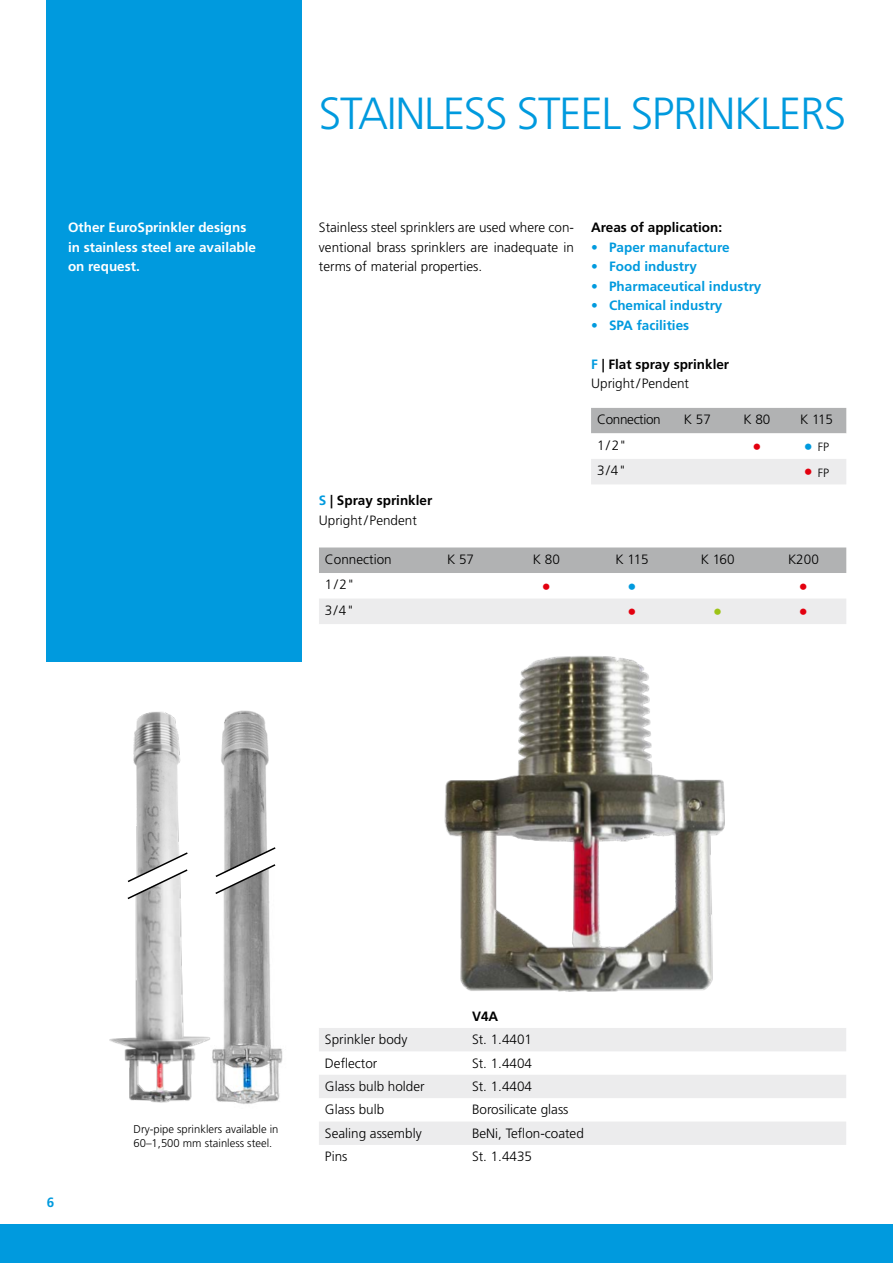
<style>
.page{position:relative;width:893px;height:1263px;background:#fff}
.page>*{position:absolute;margin:0;border:0;box-sizing:border-box;transform-origin:0 0}
.Titel{font:300 45px "Frutiger LT Std";letter-spacing:-.03em;color:#009ade}
.Grundtext_Tabelle{font:300 18px "Frutiger LT Std";color:#e3000f}
.Grundtext_Tabelle-2{font:300 18px "Frutiger LT Std";color:#009ade}
.Grundtext_Tabelle-3{font:300 18px "Frutiger LT Std";color:#9dc417}
.Grundtext_Tabelle-4{font:300 13.5px "Frutiger LT Std";color:#000}
.Grundtext{font:300 13.5px/19.5px "Frutiger LT Std";color:#000;text-align:justify}
.Lead{font:700 13.5px "Frutiger LT Std";color:#009ade}
.Lead-2{font:700 13.5px/19.5px "Frutiger LT Std";color:#fff}
.Grundtext-2{font:700 13.5px "Frutiger LT Std";color:#000}
.Grundtext_Tabelle-5{font:300 13.5px "Frutiger LT Std";letter-spacing:-.025em;color:#000}
.Grundtext_Tabelle-6{font:700 13.5px "Frutiger LT Std";color:#000}
.Grundtext_Tabelle-7{font:300 12px "Frutiger LT Std";color:#000}
.Legende{font:300 11.25px/13.5px "Frutiger LT Std";color:#000}
.s1{color:#009ade}
.s2{font-size:18px;color:#009ade}
.s3{font-size:18px;color:#e3000f}
</style>
<div class="page">
<div style="left:47px;top:0;width:255px;height:662px;background:#009ade"></div>
<div style="left:0;top:1225px;width:893px;height:38px;background:#009ade"></div>
<svg style="left:319px;top:1028px;width:527px;height:117px;fill:#ececed"></svg>
<img style="left:444px;top:656px;width:281px;height:336px">
<svg style="left:319px;top:547px;width:527px;height:77px"></svg>
<svg style="left:591px;top:408px;width:255px;height:76px"></svg>
<img style="left:212px;top:895px;width:71px;height:209px">
<img style="left:221px;top:710px;width:48px;height:136px">
<svg style="left:215px;top:846px;width:61px;height:49px"></svg>
<img style="left:109px;top:900px;width:101px;height:203px">
<img style="left:133px;top:711px;width:48px;height:140px">
<svg style="left:127px;top:851px;width:61px;height:49px"></svg>
<p class="Lead-2" style="left:68px;top:218px;width:190px">Other EuroSprinkler designs in stainless steel are available on request.</p>
<p class="Titel" style="left:319px;top:88px;width:529px">STAINLESS STEEL SPRINKLERS</p>
<p class="Grundtext" style="left:319px;top:218px;width:257px">Stainless steel sprinklers are used where con&shy;ventional brass sprinklers are inadequate in terms of material properties.</p>
<p class="Grundtext-2" style="left:591px;top:220px;width:133px">Areas of application:</p>
<p class="Lead" style="left:591px;top:239px;width:140px">• Paper manufacture</p>
<p class="Lead" style="left:591px;top:259px;width:107px">• Food industry</p>
<p class="Lead" style="left:591px;top:278px;width:172px">• Pharmaceutical industry</p>
<p class="Lead" style="left:591px;top:298px;width:133px">• Chemical industry</p>
<p class="Lead" style="left:591px;top:317px;width:100px">• SPA facilities</p>
<p class="Grundtext-2" style="left:591px;top:356px;width:140px"><span class="s1">F</span> | Flat spray sprinkler</p>
<p class="Grundtext" style="left:591px;top:374px;width:99px">Upright/Pendent</p>
<p class="Grundtext_Tabelle-5" style="left:597px;top:412px;width:65px">Connection</p>
<p class="Grundtext_Tabelle-4" style="left:684px;top:412px;width:29px">K 57</p>
<p class="Grundtext_Tabelle-4" style="left:743px;top:412px;width:29px">K 80</p>
<p class="Grundtext_Tabelle-4" style="left:800px;top:412px;width:34px">K 115</p>
<p class="Grundtext_Tabelle-4" style="left:597px;top:437px;width:31px">1/2"</p>
<p class="Grundtext_Tabelle" style="left:752px;top:436px;width:10px">•</p>
<p class="Grundtext_Tabelle-7" style="left:804px;top:440px;width:27px"><span class="s2">•</span> FP</p>
<p class="Grundtext_Tabelle-4" style="left:597px;top:463px;width:31px">3/4"</p>
<p class="Grundtext_Tabelle-7" style="left:804px;top:466px;width:27px"><span class="s3">•</span> FP</p>
<p class="Grundtext-2" style="left:319px;top:493px;width:115px"><span class="s1">S</span> | Spray sprinkler</p>
<p class="Grundtext" style="left:319px;top:510px;width:99px">Upright/Pendent</p>
<p class="Grundtext_Tabelle-4" style="left:325px;top:551px;width:68px">Connection</p>
<p class="Grundtext_Tabelle-4" style="left:447px;top:551px;width:29px">K 57</p>
<p class="Grundtext_Tabelle-4" style="left:533px;top:551px;width:29px">K 80</p>
<p class="Grundtext_Tabelle-4" style="left:616px;top:551px;width:34px">K 115</p>
<p class="Grundtext_Tabelle-4" style="left:701px;top:551px;width:35px">K 160</p>
<p class="Grundtext_Tabelle-4" style="left:788px;top:551px;width:32px">K200</p>
<p class="Grundtext_Tabelle-4" style="left:325px;top:577px;width:31px">1/2"</p>
<p class="Grundtext_Tabelle" style="left:542px;top:576px;width:10px">•</p>
<p class="Grundtext_Tabelle-2" style="left:627px;top:576px;width:10px">•</p>
<p class="Grundtext_Tabelle" style="left:799px;top:576px;width:10px">•</p>
<p class="Grundtext_Tabelle-4" style="left:325px;top:602px;width:31px">3/4"</p>
<p class="Grundtext_Tabelle" style="left:627px;top:602px;width:10px">•</p>
<p class="Grundtext_Tabelle-3" style="left:713px;top:602px;width:10px">•</p>
<p class="Grundtext_Tabelle" style="left:799px;top:602px;width:10px">•</p>
<p class="Lead" style="left:47px;top:1195px;width:9px">6</p>
<p class="Legende" style="left:134px;top:1123px;width:147px">Dry-pipe sprinklers available in<br>60–1,500 mm stainless steel.</p>
<p class="Grundtext_Tabelle-6" style="left:472px;top:1008px;width:28px">V4A</p>
<p class="Grundtext_Tabelle-4" style="left:325px;top:1032px;width:84px">Sprinkler body</p>
<p class="Grundtext_Tabelle-4" style="left:472px;top:1032px;width:62px">St. 1.4401</p>
<p class="Grundtext_Tabelle-4" style="left:325px;top:1055px;width:54px">Deflector</p>
<p class="Grundtext_Tabelle-4" style="left:472px;top:1055px;width:62px">St. 1.4404</p>
<p class="Grundtext_Tabelle-4" style="left:325px;top:1078px;width:101px">Glass bulb holder</p>
<p class="Grundtext_Tabelle-4" style="left:472px;top:1078px;width:62px">St. 1.4404</p>
<p class="Grundtext_Tabelle-4" style="left:325px;top:1102px;width:61px">Glass bulb</p>
<p class="Grundtext_Tabelle-4" style="left:472px;top:1102px;width:98px">Borosilicate glass</p>
<p class="Grundtext_Tabelle-4" style="left:325px;top:1125px;width:98px">Sealing assembly</p>
<p class="Grundtext_Tabelle-4" style="left:472px;top:1125px;width:113px">BeNi, Teflon-coated</p>
<p class="Grundtext_Tabelle-4" style="left:325px;top:1149px;width:24px">Pins</p>
<p class="Grundtext_Tabelle-4" style="left:472px;top:1149px;width:62px">St. 1.4435</p>
</div>
